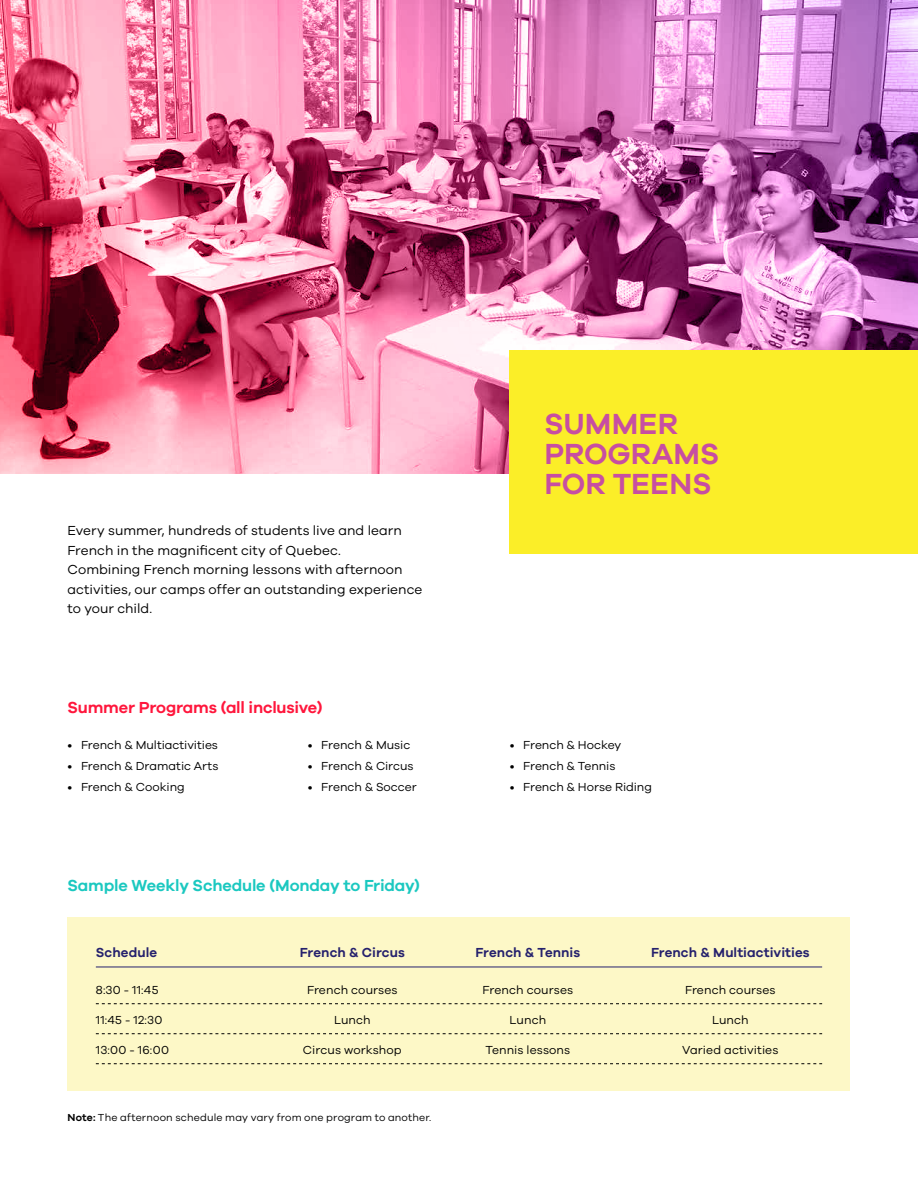
<style>
.page{position:relative;width:918px;height:1188px;background:#fff}
.page>*{position:absolute;margin:0;border:0;box-sizing:border-box;transform-origin:0 0}
.t1{font:700 30px/30px "Galano Grotesque Semi";color:#c74ea2}
.t2{font:700 16.5px "Galano Grotesque Semi";letter-spacing:-.01em;color:#1bc8c0}
.t3{font:700 16.5px "Galano Grotesque Semi";letter-spacing:-.015em;color:#ff163c}
.t4{font:13.5px/19.5px "Galano Grotesque Regular";letter-spacing:.005em;color:#000}
.t5{font:700 13.5px "Galano Grotesque Semi";letter-spacing:.005em;color:#25216d}
.t6{font:12px "Galano Grotesque Regular";color:#000}
.t7{font:10.5px "Galano Grotesque Regular";letter-spacing:.015em;color:#000}
.s1{font-family:"Galano Grotesque Semi";font-weight:700}
</style>
<div class="page">
<img style="left:0;top:0;width:918px;height:473px">
<div style="left:68px;top:917px;width:782px;height:174px;background:#fdf8c7"></div>
<hr style="left:96px;top:967px;width:726px;height:1px;background:#25216d">
<svg style="left:96px;top:1003px;width:726px;height:1px"></svg>
<svg style="left:96px;top:1033px;width:726px;height:1px"></svg>
<svg style="left:96px;top:1063px;width:726px;height:1px"></svg>
<div style="left:510px;top:350px;width:408px;height:203px;background:#fbee28"></div>
<p class="t4" style="left:68px;top:521px;width:356px">Every summer, hundreds of students live and learn French in the magnificent city of Quebec.<br>Combining French morning lessons with afternoon activities, our camps offer an outstanding experience to your child.</p>
<h2 class="t3" style="left:68px;top:697px;width:257px">Summer Programs (all inclusive)</h2>
<p class="t6" style="left:68px;top:738px;width:152px">• French &amp; Multiactivities</p>
<p class="t6" style="left:68px;top:759px;width:153px">• French &amp; Dramatic Arts</p>
<p class="t6" style="left:68px;top:780px;width:119px">• French &amp; Cooking</p>
<p class="t6" style="left:308px;top:738px;width:104px">• French &amp; Music</p>
<p class="t6" style="left:308px;top:759px;width:107px">• French &amp; Circus</p>
<p class="t6" style="left:308px;top:780px;width:110px">• French &amp; Soccer</p>
<h2 class="t2" style="left:68px;top:875px;width:354px">Sample Weekly Schedule (Monday to Friday)</h2>
<h1 class="t1" style="left:544px;top:408px;width:176px">SUMMER<br>PROGRAMS<br>FOR TEENS</h1>
<p class="t6" style="left:510px;top:738px;width:113px">• French &amp; Hockey</p>
<p class="t6" style="left:510px;top:759px;width:107px">• French &amp; Tennis</p>
<p class="t6" style="left:510px;top:780px;width:144px">• French &amp; Horse Riding</p>
<p class="t5" style="left:96px;top:944px;width:63px">Schedule</p>
<p class="t5" style="left:300px;top:944px;width:107px">French &amp; Circus</p>
<p class="t5" style="left:475px;top:944px;width:106px">French &amp; Tennis</p>
<p class="t5" style="left:651px;top:944px;width:160px">French &amp; Multiactivities</p>
<p class="t6" style="left:96px;top:982px;width:64px">8:30 - 11:45</p>
<p class="t6" style="left:307px;top:982px;width:92px">French courses</p>
<p class="t6" style="left:483px;top:982px;width:92px">French courses</p>
<p class="t6" style="left:685px;top:982px;width:92px">French courses</p>
<p class="t6" style="left:96px;top:1012px;width:68px">11:45 - 12:30</p>
<p class="t6" style="left:334px;top:1012px;width:38px">Lunch</p>
<p class="t6" style="left:510px;top:1012px;width:38px">Lunch</p>
<p class="t6" style="left:712px;top:1012px;width:38px">Lunch</p>
<p class="t6" style="left:96px;top:1042px;width:75px">13:00 - 16:00</p>
<p class="t6" style="left:303px;top:1042px;width:100px">Circus workshop</p>
<p class="t6" style="left:485px;top:1042px;width:86px">Tennis lessons</p>
<p class="t6" style="left:682px;top:1042px;width:98px">Varied activities</p>
<p class="t7" style="left:68px;top:1111px;width:365px"><span class="s1">Note:</span> The afternoon schedule may vary from one program to another.</p>
</div>
